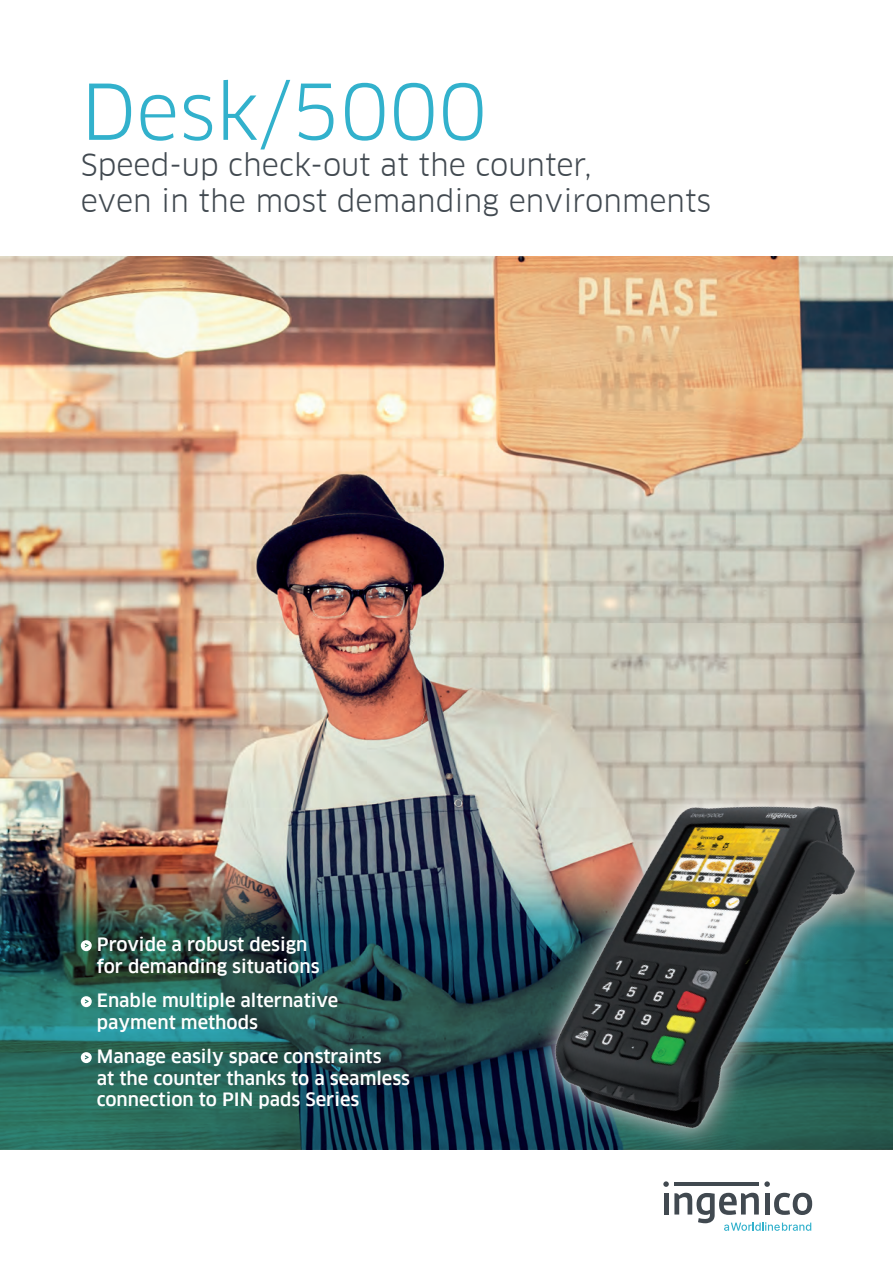
<style>
.page{position:relative;width:893px;height:1263px;background:#fff}
.page>*{position:absolute;margin:0;border:0;box-sizing:border-box;transform-origin:0 0}
.t1{font:75px "Clan Offc";color:#32b1cc}
.t2{font:30px/36px "Clan Offc";color:#414950}
.t3{font:500 18px/21.6px "Clan Offc";color:#fff}
</style>
<div class="page">
<hr style="left:664px;top:1193px;width:4px;height:21px;background:#414950">
<hr style="left:674px;top:1182px;width:85px;height:4px;background:#414950">
<svg style="left:663px;top:1181px;width:6px;height:6px"></svg>
<svg style="left:764px;top:1181px;width:6px;height:6px"></svg>
<svg style="left:674px;top:1193px;width:138px;height:38px"></svg>
<img style="left:0;top:256px;width:893px;height:587px">
<img style="left:0;top:843px;width:893px;height:306px">
<svg style="left:81px;top:940px;width:11px;height:11px"></svg>
<svg style="left:81px;top:996px;width:11px;height:11px"></svg>
<svg style="left:81px;top:1052px;width:11px;height:11px"></svg>
<svg style="left:535px;top:786px;width:347px;height:364px"></svg>
<img style="left:547px;top:786px;width:317px;height:358px">
<h1 class="t1" style="left:81px;top:70px;width:408px">Desk/5000</h1>
<h2 class="t2" style="left:81px;top:147px;width:632px">Speed-up check-out at the counter,<br>even in the most demanding environments</h2>
<p class="t3" style="left:97px;top:934px;width:224px">Provide a robust design for demanding situations</p>
<p class="t3" style="left:97px;top:990px;width:243px">Enable multiple alternative payment methods</p>
<p class="t3" style="left:97px;top:1046px;width:315px">Manage easily space constraints<br>at the counter thanks to a seamless connection to PIN pads Series</p>
</div>
